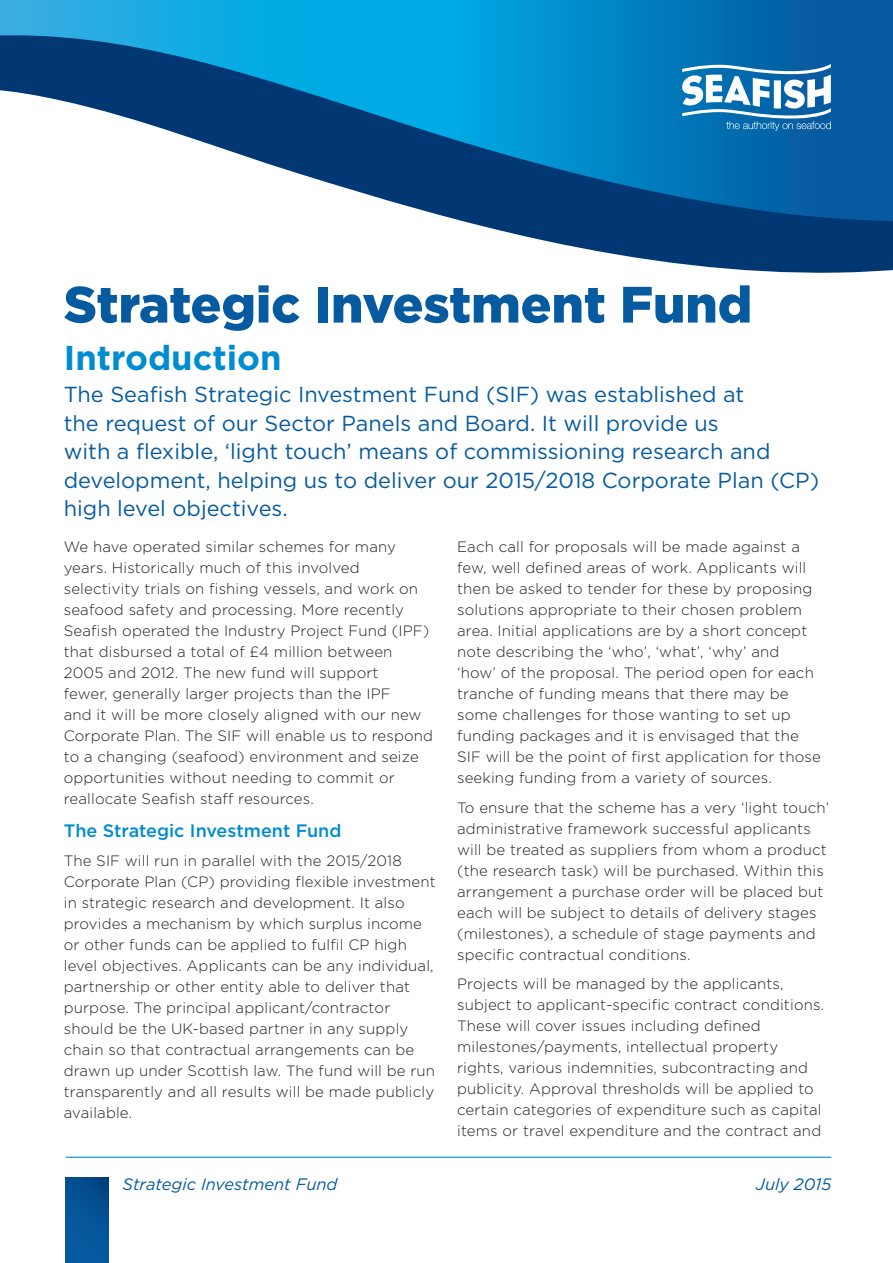
<style>
.page{position:relative;width:893px;height:1263px;background:#fff}
.page>*{position:absolute;margin:0;border:0;box-sizing:border-box;transform-origin:0 0}
.t1{font:900 51px "Gotham";color:#065a9f}
.t2{font:700 34.5px "Gotham";color:#008cd0}
.t3{font:21.75px/28.5px "Gotham";color:#065a9f}
.t4{font:500 18px "Gotham";color:#008cd0}
.t5{font:italic 16.5px "Gotham";color:#065a9f}
.t6{font:300 15px/21px "Gotham";letter-spacing:.01em;color:#231f20}
</style>
<div class="page">
<hr style="left:66px;top:1157px;width:765px;height:1px;background:#008cd0">
<div style="left:66px;top:1178px;width:42px;height:85px;background:linear-gradient(to bottom,#034a8b,#075da3)"></div>
<svg style="left:0;top:0;width:893px;height:33px;background:#0a92cf"></svg>
<svg style="left:0;top:33px;width:893px;height:240px"></svg>
<svg style="left:681px;top:64px;width:150px;height:67px"></svg>
<h1 class="t1" style="left:64px;top:275px;width:690px">Strategic Investment Fund</h1>
<h2 class="t2" style="left:64px;top:337px;width:219px">Introduction</h2>
<p class="t3" style="left:64px;top:380px;width:757px">The Seafish Strategic Investment Fund (SIF) was established at<br>the request of our Sector Panels and Board. It will provide us<br>with a flexible, ‘light touch’ means of commissioning research and development, helping us to deliver our 2015/2018 Corporate Plan (CP) high level objectives.</p>
<p class="t6" style="left:64px;top:536px;width:371px">We have operated similar schemes for many years. Historically much of this involved selectivity trials on fishing vessels, and work on seafood safety and processing. More recently Seafish operated the Industry Project Fund (IPF) that disbursed a total of £4 million between 2005 and 2012. The new fund will support<br>fewer, generally larger projects than the IPF<br>and it will be more closely aligned with our new Corporate Plan. The SIF will enable us to respond to a changing (seafood) environment and seize opportunities without needing to commit or reallocate Seafish staff resources.</p>
<p class="t4" style="left:64px;top:820px;width:279px">The Strategic Investment Fund</p>
<p class="t6" style="left:64px;top:850px;width:374px">The SIF will run in parallel with the 2015/2018<br>Corporate Plan (CP) providing flexible investment in strategic research and development. It also provides a mechanism by which surplus income or other funds can be applied to fulfil CP high level objectives. Applicants can be any individual, partnership or other entity able to deliver that purpose. The principal applicant/contractor should be the UK-based partner in any supply chain so that contractual arrangements can be drawn up under Scottish law. The fund will be run transparently and all results will be made publicly available.</p>
<p class="t6" style="left:457px;top:536px;width:365px">Each call for proposals will be made against a few, well defined areas of work. Applicants will then be asked to tender for these by proposing solutions appropriate to their chosen problem area. Initial applications are by a short concept note describing the ‘who’, ‘what’, ‘why’ and ‘how’ of the proposal. The period open for each tranche of funding means that there may be some challenges for those wanting to set up funding packages and it is envisaged that the SIF will be the point of first application for those seeking funding from a variety of sources.</p>
<p class="t6" style="left:457px;top:797px;width:374px">To ensure that the scheme has a very ‘light touch’ administrative framework successful applicants will be treated as suppliers from whom a product (the research task) will be purchased. Within this arrangement a purchase order will be placed but each will be subject to details of delivery stages (milestones), a schedule of stage payments and specific contractual conditions.</p>
<p class="t6" style="left:457px;top:973px;width:368px">Projects will be managed by the applicants, subject to applicant-specific contract conditions.<br>These will cover issues including defined milestones/payments, intellectual property rights, various indemnities, subcontracting and publicity. Approval thresholds will be applied to certain categories of expenditure such as capital items or travel expenditure and the contract and</p>
<p class="t5" style="left:123px;top:1175px;width:216px">Strategic Investment Fund</p>
<p class="t5" style="left:756px;top:1175px;width:77px">July 2015</p>
</div>
